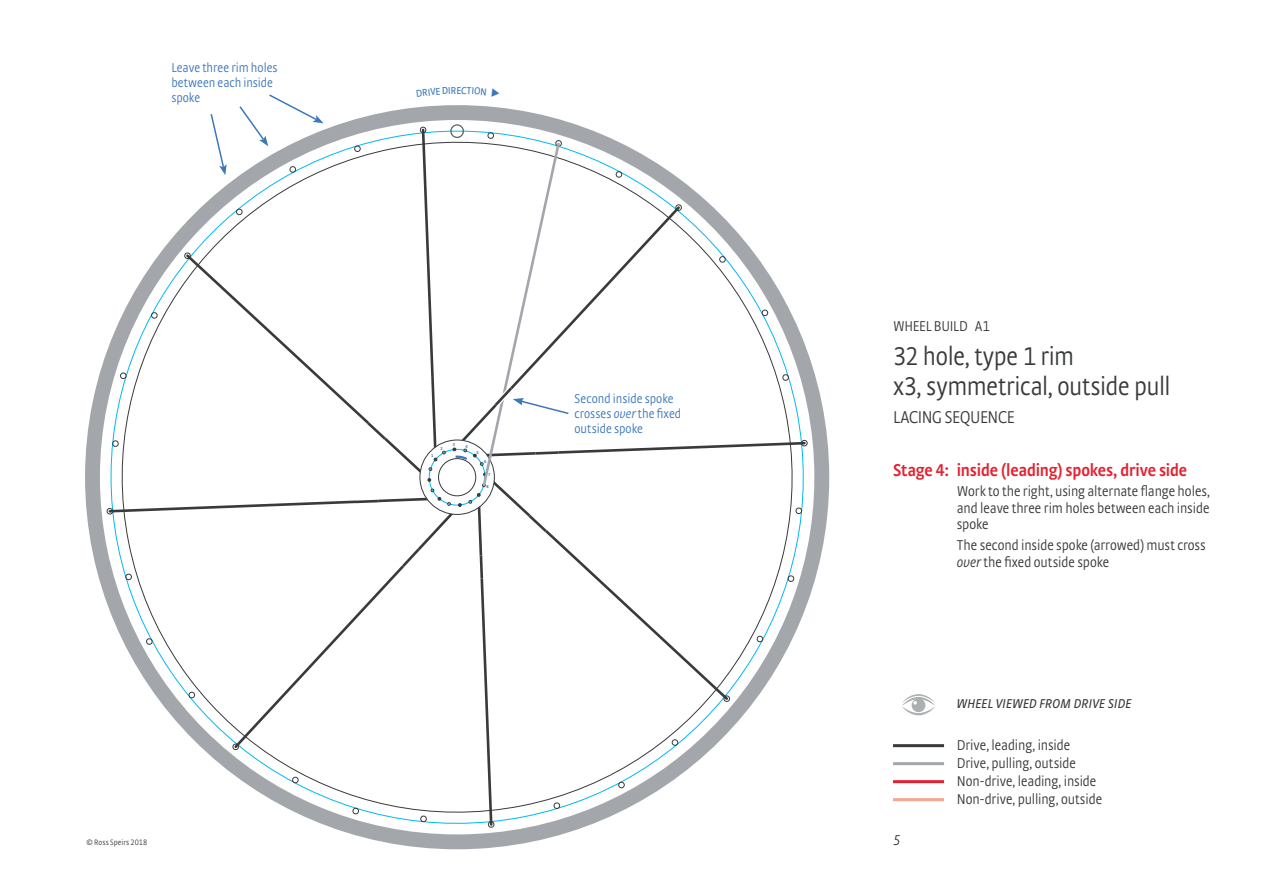
<style>
.page{position:relative;width:1263px;height:893px;background:#fff}
.page>*{position:absolute;margin:0;border:0;box-sizing:border-box;transform-origin:0 0}
.t1{font:300 27px/30px "Strada Cond TF";letter-spacing:-.015em;color:#383a3b}
.t2{font:600 18px "Strada Cond TF";letter-spacing:-.01em;color:#e42130}
.t3{font:300 18px "Strada Cond TF";letter-spacing:-.015em;color:#383a3b}
.t4{font:300 15px/18px "Strada Cond TF";letter-spacing:-.005em;color:#383a3b}
.t5{font:italic 300 15px "Strada Cond TF";color:#383a3b}
.t6{font:300 13.5px/15px "Strada Cond TF";color:#3c77ba}
.t7{font:italic 13.5px "Strada Cond TF";letter-spacing:.02em;color:#383a3b}
.t8{font:10.5px "Strada Cond TF";color:#3c77ba}
.t9{font:300 8.25px "Strada Cond TF";letter-spacing:.01em;color:#383a3b}
.t10{font:700 4.5px "Strada Cond TF";color:#3c77ba}
.s1{font-style:italic}
</style>
<div class="page">
<hr style="left:893px;top:744px;width:51px;height:3px;background:#383a3b">
<hr style="left:893px;top:762px;width:51px;height:3px;background:#a3a7ac">
<hr style="left:893px;top:780px;width:51px;height:3px;background:#e42130">
<hr style="left:893px;top:798px;width:51px;height:3px;background:#f4a68f">
<svg style="left:902px;top:694px;width:33px;height:21px"></svg>
<svg style="left:85px;top:105px;width:744px;height:744px"></svg>
<svg style="left:107px;top:127px;width:700px;height:700px"></svg>
<svg style="left:238px;top:94px;width:86px;height:52px"></svg>
<svg style="left:209px;top:112px;width:18px;height:63px"></svg>
<svg style="left:350px;top:124px;width:220px;height:460px"></svg>
<p class="t6" style="left:171px;top:60px;width:108px">Leave three rim holes between each inside spoke</p>
<p class="t9" style="left:87px;top:838px;width:62px">© Ross Speirs 2018</p>
<p class="t8" style="left:456px;top:85px;width:6px">E</p>
<p class="t10" style="left:440px;top:445px;width:4px">2</p>
<p class="t10" style="left:431px;top:453px;width:4px">1</p>
<p class="t10" style="left:453px;top:442px;width:4px">3</p>
<p class="t10" style="left:465px;top:444px;width:4px">4</p>
<p class="t10" style="left:477px;top:450px;width:4px">5</p>
<p class="t10" style="left:484px;top:459px;width:4px">6</p>
<p class="t10" style="left:488px;top:471px;width:4px">7</p>
<p class="t10" style="left:486px;top:484px;width:4px">8</p>
<p class="t6" style="left:574px;top:391px;width:108px">Second inside spoke crosses <span class="s1">over</span> the fixed outside spoke</p>
<p class="t4" style="left:893px;top:317px;width:98px">WHEEL BUILD A1</p>
<h1 class="t1" style="left:893px;top:341px;width:279px">32 hole, type 1 rim<br>x3, symmetrical, outside pull</h1>
<p class="t3" style="left:893px;top:407px;width:123px">LACING SEQUENCE</p>
<p class="t2" style="left:893px;top:459px;width:296px">Stage 4: inside (leading) spokes, drive side</p>
<p class="t4" style="left:957px;top:483px;width:255px;line-height:16.5px;text-align:justify">Work to the right, using alternate flange holes, and leave three rim holes between each inside spoke</p>
<p class="t4" style="left:957px;top:537px;width:251px;line-height:16.5px">The second inside spoke (arrowed) must cross <span class="s1">over</span> the fixed outside spoke</p>
<p class="t5" style="left:893px;top:831px;width:9px">5</p>
<p class="t7" style="left:957px;top:696px;width:176px">WHEEL VIEWED FROM DRIVE SIDE</p>
<p class="t4" style="left:957px;top:736px;width:147px">Drive, leading, inside<br>Drive, pulling, outside<br>Non-drive, leading, inside<br>Non-drive, pulling, outside</p>
</div>
